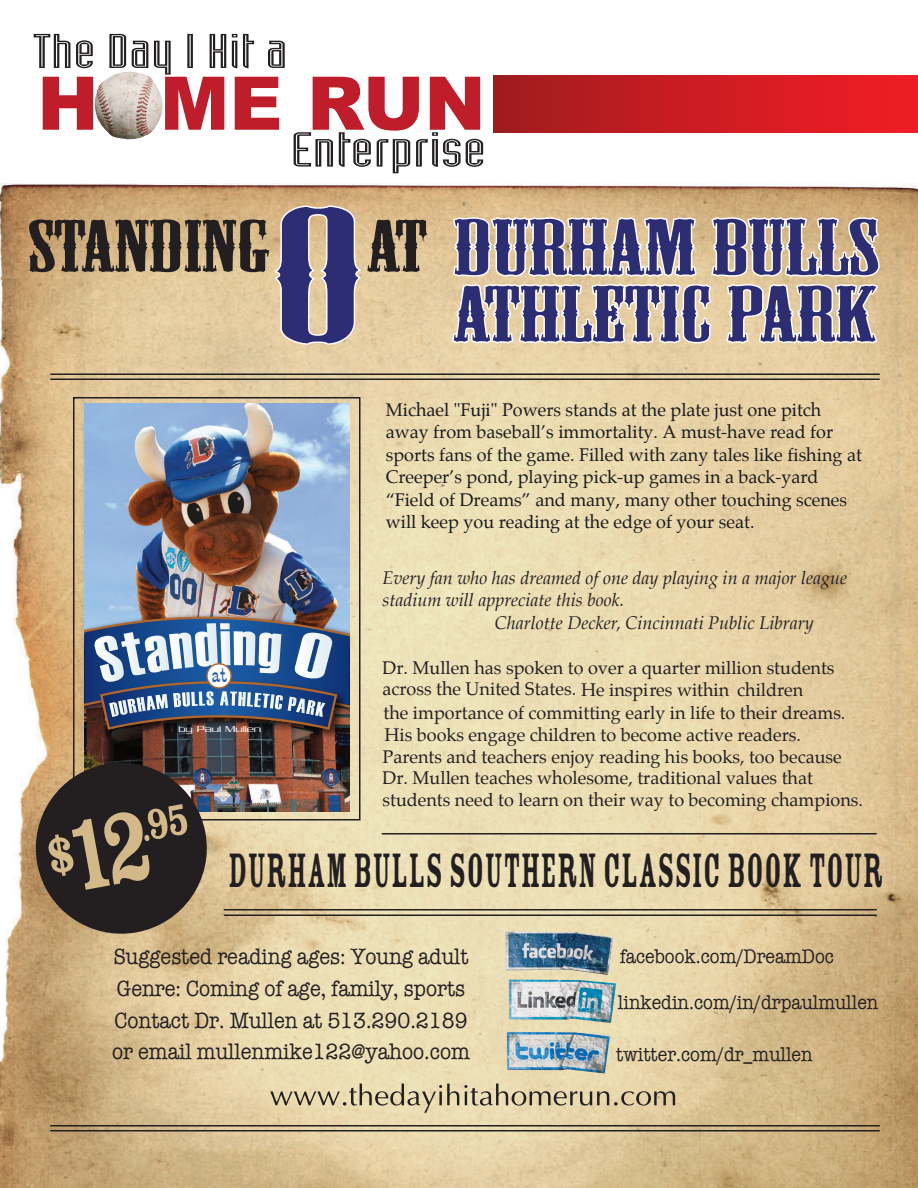
<style>
.page{position:relative;width:918px;height:1188px;background:#fff}
.page>*{position:absolute;margin:0;border:0;box-sizing:border-box;transform-origin:0 0}
.t1{font:179.7px "Mesquite Std";color:#2c2d73;scale:1.79 1}
.t2{font:68.7px "Mesquite Std";color:#231f20;scale:1.72 1}
.t3{font:53.1px "Rosewood Fill";color:#231f20;scale:.6 1}
.t4{font:22.5px/31.8px "American Typewriter";color:#231f20;scale:.9 1}
.t5{font:19.95px "American Typewriter";color:#231f20;scale:.9 1}
.t6{font:19.05px "PT Barnum BT";color:#245da4;scale:1.09 1}
.t7{font:18px/22px "Palatino";color:#231f20}
.t8{font:18px/22.5px "Palatino";color:#1a1a1c}
.t9{font:italic 18px "Palatino";color:#231f20}
.t10{font:300 9.45px "Serpentine Sans ICG";color:#fff;scale:1.28 1}
</style>
<div class="page">
<img style="left:0;top:134px;width:918px;height:1054px">
<svg style="left:34px;top:34px;width:36px;height:34px"></svg>
<svg style="left:76px;top:40px;width:17px;height:28px"></svg>
<svg style="left:232px;top:34px;width:5px;height:34px"></svg>
<svg style="left:243px;top:34px;width:11px;height:34px"></svg>
<svg style="left:268px;top:41px;width:17px;height:27px"></svg>
<svg style="left:42px;top:76px;width:53px;height:54px"></svg>
<svg style="left:109px;top:34px;width:117px;height:96px"></svg>
<svg style="left:234px;top:76px;width:46px;height:54px"></svg>
<svg style="left:294px;top:76px;width:189px;height:97px"></svg>
<img style="left:95px;top:72px;width:61px;height:67px">
<div style="left:493px;top:76px;width:425px;height:57px;background:linear-gradient(to right,#a11c1f,#f41d24)"></div>
<hr style="left:50px;top:374px;width:830px;height:1px;background:#231f20">
<hr style="left:50px;top:378px;width:830px;height:2px;background:#231f20">
<hr style="left:50px;top:1125px;width:830px;height:1px;background:#231f20">
<hr style="left:50px;top:1130px;width:830px;height:1px;background:#231f20">
<hr style="left:382px;top:833px;width:495px;height:1px;background:#231f20">
<hr style="left:224px;top:909px;width:653px;height:1px;background:#231f20">
<hr style="left:224px;top:915px;width:653px;height:1px;background:#231f20">
<div style="left:73px;top:397px;width:287px;height:423px;border:2px solid #231f20"></div>
<svg style="left:272px;top:205px;width:92px;height:141px;background:#e3cba0"></svg>
<svg style="left:453px;top:217px;width:244px;height:60px;background:#807a96"></svg>
<svg style="left:712px;top:217px;width:168px;height:60px;background:#898095"></svg>
<svg style="left:452px;top:284px;width:260px;height:59px;background:#8a849c"></svg>
<svg style="left:727px;top:284px;width:151px;height:59px;background:#857f98"></svg>
<img style="left:85px;top:403px;width:265px;height:409px">
<img style="left:85px;top:731px;width:2px;height:13px">
<img style="left:85px;top:610px;width:265px;height:7px">
<img style="left:95px;top:731px;width:255px;height:13px">
<svg style="left:85px;top:617px;width:265px;height:114px;background:#637899"></svg>
<svg style="left:29px;top:756px;width:185px;height:185px;background:#645545"></svg>
<svg style="left:270px;top:1084px;width:405px;height:29px;background:#cbbc98"></svg>
<img style="left:505px;top:931px;width:108px;height:44px">
<img style="left:508px;top:979px;width:108px;height:44px">
<img style="left:507px;top:1032px;width:103px;height:42px">
<h1 class="t1" style="left:272px;top:179px;width:53px">O</h1>
<h2 class="t2" style="left:29px;top:209px;width:141px">STANDING</h2>
<h2 class="t2" style="left:367px;top:209px;width:36px">AT</h2>
<p class="t6" style="left:212px;top:665px;width:15px">at</p>
<p class="t10" style="left:178px;top:724px;width:66px">by Paul Mullen</p>
<p class="t8" style="left:386px;top:398px;width:478px">Michael "Fuji" Powers stands at the plate just one pitch away from baseball’s immortality. A must-have read for sports fans of the game. Filled with zany tales like fishing at Creeper’s pond, playing pick-up games in a back-yard “Field of Dreams” and many, many other touching scenes will keep you reading at the edge of your seat.</p>
<p class="t9" style="left:382px;top:563px;width:466px">Every fan who has dreamed of one day playing in a major league</p>
<p class="t9" style="left:382px;top:586px;width:243px">stadium will appreciate this book.</p>
<p class="t9" style="left:495px;top:608px;width:320px">Charlotte Decker, Cincinnati Public Library</p>
<p class="t7" style="left:382px;top:657px;width:482px">Dr. Mullen has spoken to over a quarter million students across the United States. He inspires within children<br>the importance of committing early in life to their dreams.<br>His books engage children to become active readers.<br>Parents and teachers enjoy reading his books, too because Dr. Mullen teaches wholesome, traditional values that students need to learn on their way to becoming champions.</p>
<h3 class="t3" style="left:228px;top:841px;width:1094px">DURHAM BULLS SOUTHERN CLASSIC BOOK TOUR</h3>
<p class="t4" style="left:112px;top:939px;width:399px">Suggested reading ages: Young adult Genre: Coming of age, family, sports Contact Dr. Mullen at 513.290.2189 or email mullenmike122@yahoo.com</p>
<p class="t5" style="left:620px;top:941px;width:240px">facebook.com/DreamDoc</p>
<p class="t5" style="left:618px;top:988px;width:291px">linkedin.com/in/drpaulmullen</p>
<p class="t5" style="left:616px;top:1039px;width:220px">twitter.com/dr_mullen</p>
</div>
